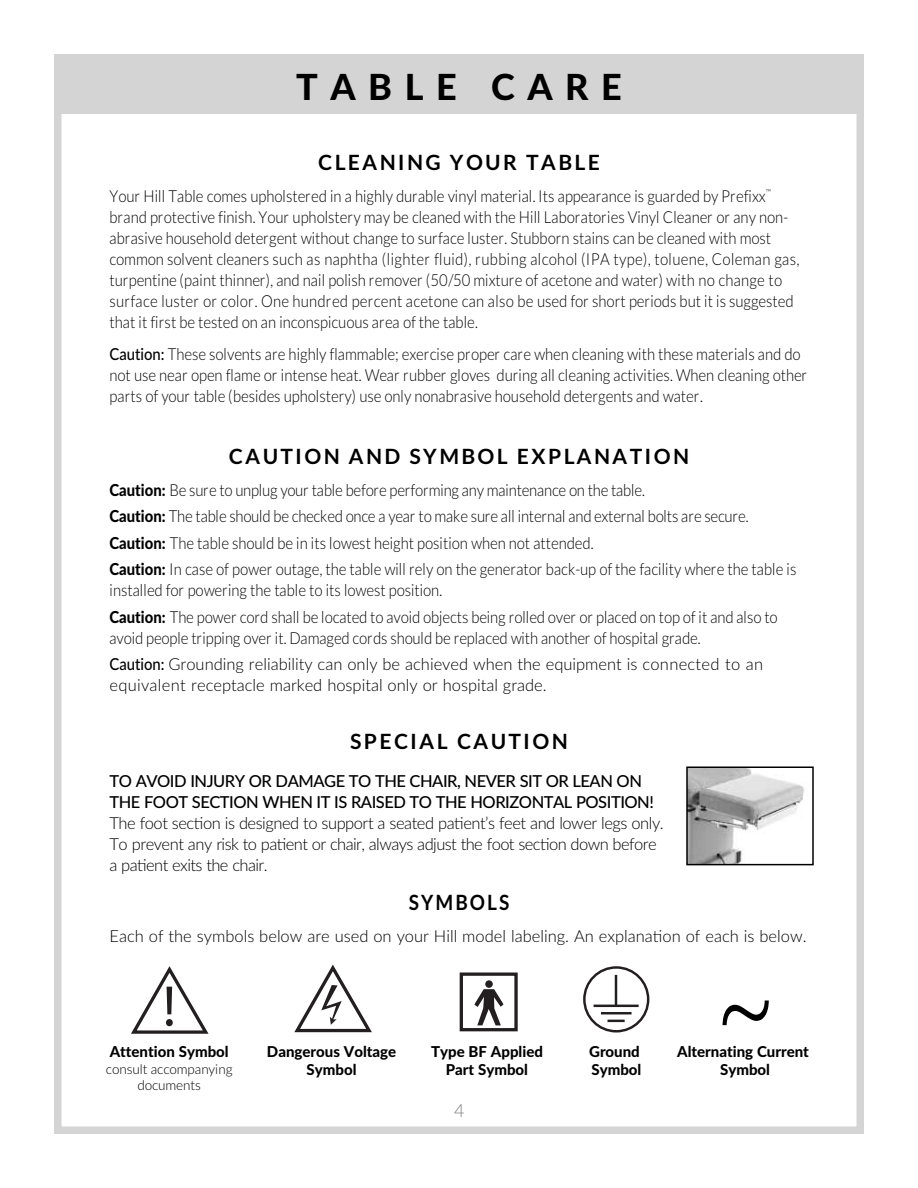
<style>
.page{position:relative;width:918px;height:1188px;background:#fff}
.page>*{position:absolute;margin:0;border:0;box-sizing:border-box;transform-origin:0 0}
.t1{font:300 157.5px "Lato";color:#000;scale:.67 1}
.t2{font:800 36px "Lato";letter-spacing:.35em;color:#000}
.t3{font:700 21px "Lato";letter-spacing:.115em;color:#000}
.t4{font:700 21px "Lato";letter-spacing:.115em;color:#000;scale:.9 1}
.t5{font:300 18px "Lato";color:#808080}
.t6{font:300 16.5px/21px "Lato";letter-spacing:-.005em;color:#000;scale:.9 1}
.t7{font:300 16.5px/21px "Lato";letter-spacing:-.03em;color:#000}
.t8{font:300 16.5px "Lato";letter-spacing:-.005em;color:#000}
.t9{font:500 16.5px/21px "Lato";letter-spacing:-.03em;color:#000}
.t10{font:800 15px/18px "Lato";color:#000;text-align:center}
.t11{font:300 13.5px "Lato";letter-spacing:-.01em;color:#000}
.s1{font-weight:500}
.s2{font-weight:800}
</style>
<div class="page">
<div style="left:54px;top:56px;width:810px;height:58px;background:#d4d4d4"></div>
<div style="left:54px;top:54px;width:810px;height:1080px;border:8px solid #d4d4d4"></div>
<svg style="left:131px;top:966px;width:78px;height:68px"></svg>
<svg style="left:294px;top:965px;width:78px;height:68px"></svg>
<div style="left:460px;top:973px;width:58px;height:58px;border:3px solid #231f20"></div>
<svg style="left:474px;top:989px;width:30px;height:36px"></svg>
<div style="left:485px;top:980px;width:8px;height:8px;background:#231f20;border-radius:50%"></div>
<hr style="left:594px;top:1005px;width:45px;height:2px;background:#231f20">
<hr style="left:601px;top:1012px;width:31px;height:2px;background:#231f20">
<svg style="left:608px;top:1020px;width:17px;height:2px"></svg>
<hr style="left:615px;top:975px;width:2px;height:31px;background:#231f20">
<div style="left:583px;top:966px;width:66px;height:67px;border:2px solid #231f20;border-radius:50%"></div>
<img style="left:689px;top:769px;width:116px;height:93px">
<div style="left:686px;top:766px;width:128px;height:99px;border:2px solid #000"></div>
<h2 class="t2" style="left:296px;top:66px;width:327px">TABLE CARE</h2>
<p class="t3" style="left:318px;top:150px;width:283px">CLEANING YOUR TABLE</p>
<p class="t6" style="left:110px;top:186px;width:768px">Your Hill Table comes upholstered in a highly durable vinyl material. Its appearance is guarded by Prefixx<sup>™ </sup>brand protective finish. Your upholstery may be cleaned with the Hill Laboratories Vinyl Cleaner or any non&shy;abrasive household detergent without change to surface luster. Stubborn stains can be cleaned with most common solvent cleaners such as naphtha (lighter fluid), rubbing alcohol (IPA type), toluene, Coleman gas, turpentine (paint thinner), and nail polish remover (50/50 mixture of acetone and water) with no change to surface luster or color. One hundred percent acetone can also be used for short periods but it is suggested that it first be tested on an inconspicuous area of the table.</p>
<p class="t6" style="left:110px;top:344px;width:776px"><span class="s1">Caution:</span> These solvents are highly flammable; exercise proper care when cleaning with these materials and do not use near open flame or intense heat. Wear rubber gloves during all cleaning activities. When cleaning other parts of your table (besides upholstery) use only nonabrasive household detergents and water.</p>
<p class="t3" style="left:229px;top:444px;width:462px">CAUTION AND SYMBOL EXPLANATION</p>
<p class="t6" style="left:110px;top:477px;width:765px;line-height:26.4px"><span class="s2">Caution:</span> Be sure to unplug your table before performing any maintenance on the table.<br><span class="s2">Caution:</span> The table should be checked once a year to make sure all internal and external bolts are secure.<br><span class="s2">Caution:</span> The table should be in its lowest height position when not attended.<br><span class="s2">Caution:</span> In case of power outage, the table will rely on the generator back-up of the facility where the table is</p>
<p class="t6" style="left:110px;top:577px;width:744px;line-height:26.4px">installed for powering the table to its lowest position.<br><span class="s2">Caution:</span> The power cord shall be located to avoid objects being rolled over or placed on top of it and also to</p>
<p class="t6" style="left:110px;top:625px;width:728px;line-height:26.4px">avoid people tripping over it. Damaged cords should be replaced with another of hospital grade.<br><span class="s1">Caution:</span> Grounding reliability can only be achieved when the equipment is connected to an</p>
<p class="t8" style="left:109px;top:676px;width:439px">equivalent receptacle marked hospital only or hospital grade.</p>
<p class="t3" style="left:350px;top:730px;width:219px">SPECIAL CAUTION</p>
<p class="t9" style="left:109px;top:771px;width:546px">TO AVOID INJURY OR DAMAGE TO THE CHAIR, NEVER SIT OR LEAN ON<br>THE FOOT SECTION WHEN IT IS RAISED TO THE HORIzONTAL POSITION!</p>
<p class="t7" style="left:110px;top:813px;width:556px">The foot section is designed to support a seated patient’s feet and lower legs only.<br>To prevent any risk to patient or chair, always adjust the foot section down before a patient exits the chair.</p>
<p class="t4" style="left:409px;top:890px;width:113px">SYMBOLS</p>
<p class="t8" style="left:110px;top:926px;width:699px">Each of the symbols below are used on your Hill model labeling. An explanation of each is below.</p>
<p class="t10" style="left:110px;top:1043px;width:120px">Attention Symbol</p>
<p class="t11" style="left:137px;top:1078px;width:65px">documents</p>
<p class="t11" style="left:106px;top:1061px;width:128px">consult accompanying</p>
<h1 class="t1" style="left:715px;top:913px;width:92px">~</h1>
<p class="t10" style="left:720px;top:1060px;width:51px">Symbol</p>
<p class="t10" style="left:267px;top:1042px;width:131px">Dangerous Voltage<br>Symbol</p>
<p class="t10" style="left:431px;top:1042px;width:113px">Type BF Applied<br>Part Symbol</p>
<p class="t10" style="left:589px;top:1042px;width:54px;text-align:left">Ground<br>Symbol</p>
<p class="t10" style="left:677px;top:1042px;width:133px">Alternating Current</p>
<p class="t5" style="left:454px;top:1100px;width:12px">4</p>
</div>
